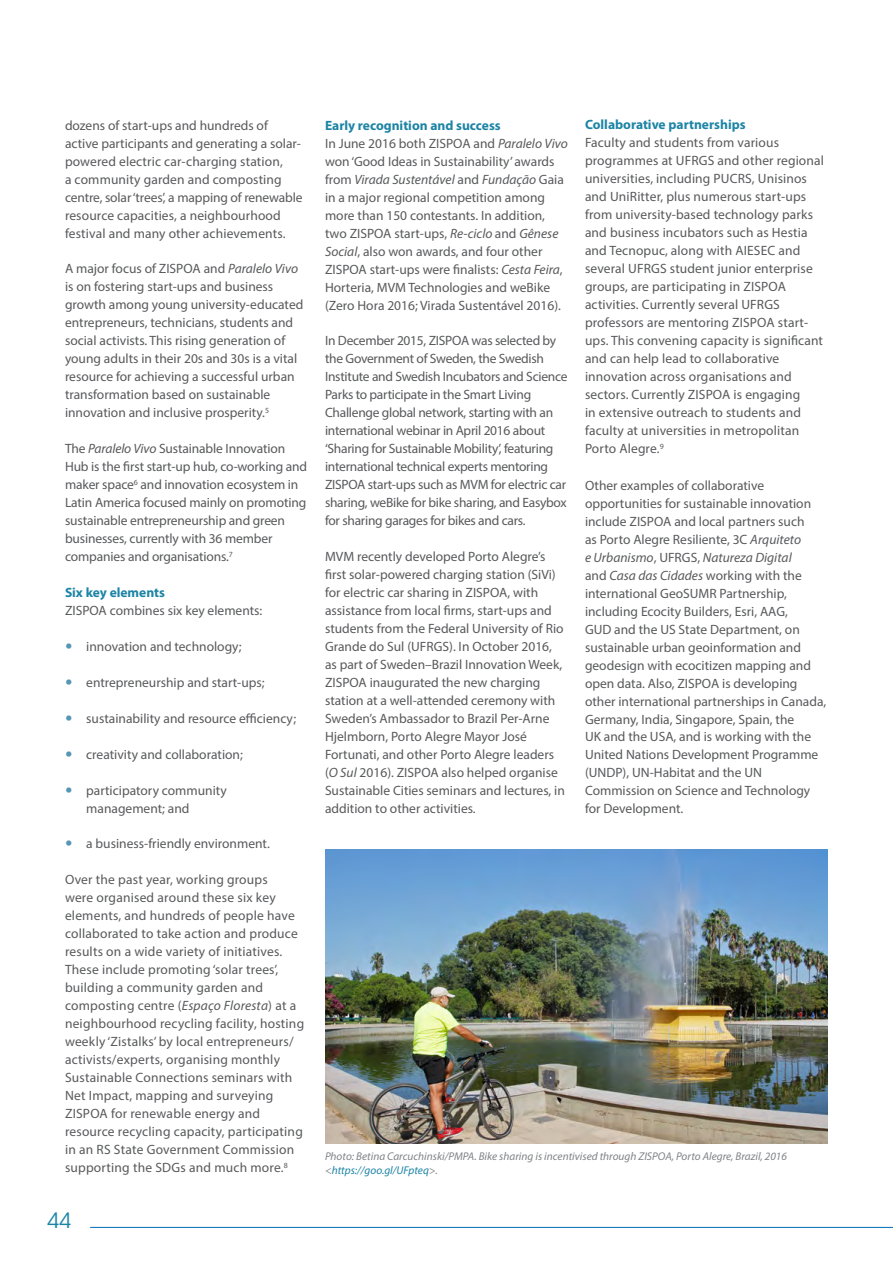
<style>
.page{position:relative;width:893px;height:1263px;background:#fff}
.page>*{position:absolute;margin:0;border:0;box-sizing:border-box;transform-origin:0 0}
.t1{font:21px "ITC Avant Garde Std";color:#1c84a5}
.t2{font:13.5px/18px "Myriad Pro";color:#58595b}
.t3{font:13.5px/18px "Myriad Pro";letter-spacing:-.02em;color:#58595b}
.t4{font:italic 11.25px/13.5px "Myriad Pro";color:#808285}
.s1{font-style:italic}
.s2{font-weight:700;color:#1c84a5}
.s3{color:#1c84a5}
</style>
<div class="page">
<hr style="left:90px;top:1227px;width:803px;height:1px;background:#006bb6">
<img style="left:325px;top:850px;width:503px;height:294px">
<p class="t2" style="left:65px;top:116px;width:239px">dozens of start-ups and hundreds of active participants and generating a solar&shy;powered electric car-charging station,<br>a community garden and composting centre, solar ‘trees’, a mapping of renewable resource capacities, a neighbourhood festival and many other achievements.</p>
<p class="t2" style="left:65px;top:260px;width:240px">A major focus of ZISPOA and <span class="s1">Paralelo Vivo </span>is on fostering start-ups and business growth among young university-educated entrepreneurs, technicians, students and social activists. This rising generation of young adults in their 20s and 30s is a vital resource for achieving a successful urban transformation based on sustainable innovation and inclusive prosperity.<sup>5</sup></p>
<p class="t2" style="left:65px;top:440px;width:244px">The <span class="s1">Paralelo Vivo</span> Sustainable Innovation Hub is the first start-up hub, co-working and maker space<sup>6</sup> and innovation ecosystem in Latin America focused mainly on promoting sustainable entrepreneurship and green businesses, currently with 36 member companies and organisations.<sup>7</sup></p>
<p class="t2" style="left:65px;top:583px;width:199px"><span class="s2">Six key elements<br></span>ZISPOA combines six key elements:</p>
<p class="t2" style="left:86px;top:637px;width:157px">innovation and technology;</p>
<p class="t2" style="left:86px;top:673px;width:180px">entrepreneurship and start-ups;</p>
<p class="t2" style="left:86px;top:709px;width:211px">sustainability and resource efficiency;</p>
<p class="t2" style="left:86px;top:745px;width:158px">creativity and collaboration;</p>
<p class="t2" style="left:86px;top:781px;width:142px">participatory community management; and</p>
<p class="t2" style="left:86px;top:835px;width:185px">a business-friendly environment.</p>
<p class="t2" style="left:65px;top:870px;width:241px">Over the past year, working groups<br>were organised around these six key elements, and hundreds of people have collaborated to take action and produce results on a wide variety of initiatives.<br>These include promoting ‘solar trees’, building a community garden and composting centre (<span class="s1">Espaço Floresta</span>) at a neighbourhood recycling facility, hosting weekly ‘Zistalks’ by local entrepreneurs/ activists/experts, organising monthly Sustainable Connections seminars with Net Impact, mapping and surveying ZISPOA for renewable energy and resource recycling capacity, participating in an RS State Government Commission supporting the SDGs and much more.<sup>8</sup></p>
<p class="t1" style="left:47px;top:1207px;width:26px">44</p>
<p class="t2" style="left:325px;top:116px;width:244px"><span class="s2">Early recognition and success<br></span>In June 2016 both ZISPOA and <span class="s1">Paralelo Vivo </span>won ‘Good Ideas in Sustainability’ awards from <span class="s1">Virada Sustentável</span> and <span class="s1">Fundação</span> Gaia in a major regional competition among more than 150 contestants. In addition, two ZISPOA start-ups, <span class="s1">Re-ciclo</span> and <span class="s1">Gênese Social</span>, also won awards, and four other ZISPOA start-ups were finalists: <span class="s1">Cesta Feira</span>, Horteria, MVM Technologies and weBike (Zero Hora 2016; Virada Sustentável 2016).</p>
<p class="t3" style="left:325px;top:332px;width:244px">In December 2015, ZISPOA was selected by the Government of Sweden, the Swedish Institute and Swedish Incubators and Science Parks to participate in the Smart Living Challenge global network, starting with an international webinar in April 2016 about ‘Sharing for Sustainable Mobility’, featuring international technical experts mentoring ZISPOA start-ups such as MVM for electric car sharing, weBike for bike sharing, and Easybox for sharing garages for bikes and cars.</p>
<p class="t2" style="left:325px;top:547px;width:241px">MVM recently developed Porto Alegre’s first solar-powered charging station (SiVi) for electric car sharing in ZISPOA, with assistance from local firms, start-ups and students from the Federal University of Rio Grande do Sul (UFRGS). In October 2016, as part of Sweden–Brazil Innovation Week, ZISPOA inaugurated the new charging station at a well-attended ceremony with Sweden’s Ambassador to Brazil Per-Arne Hjelmborn, Porto Alegre Mayor José Fortunati, and other Porto Alegre leaders (<span class="s1">O Sul</span> 2016). ZISPOA also helped organise Sustainable Cities seminars and lectures, in addition to other activities.</p>
<p class="t2" style="left:585px;top:116px;width:240px"><span class="s2">Collaborative partnerships<br></span>Faculty and students from various programmes at UFRGS and other regional universities, including PUCRS, Unisinos and UniRitter, plus numerous start-ups from university-based technology parks and business incubators such as Hestia and Tecnopuc, along with AIESEC and several UFRGS student junior enterprise groups, are participating in ZISPOA activities. Currently several UFRGS professors are mentoring ZISPOA start&shy;ups. This convening capacity is significant and can help lead to collaborative innovation across organisations and sectors. Currently ZISPOA is engaging<br>in extensive outreach to students and faculty at universities in metropolitan Porto Alegre.<sup>9</sup></p>
<p class="t2" style="left:585px;top:476px;width:243px">Other examples of collaborative opportunities for sustainable innovation include ZISPOA and local partners such<br>as Porto Alegre Resiliente, 3C <span class="s1">Arquiteto<br>e Urbanismo</span>, UFRGS, <span class="s1">Natureza Digital<br></span>and <span class="s1">Casa das Cidades</span> working with the international GeoSUMR Partnership, including Ecocity Builders, Esri, AAG,<br>GUD and the US State Department, on sustainable urban geoinformation and geodesign with ecocitizen mapping and open data. Also, ZISPOA is developing other international partnerships in Canada, Germany, India, Singapore, Spain, the<br>UK and the USA, and is working with the United Nations Development Programme (UNDP), UN-Habitat and the UN Commission on Science and Technology for Development.</p>
<p class="t4" style="left:325px;top:1149px;width:463px">Photo: Betina Carcuchinski/PMPA. Bike sharing is incentivised through ZISPOA, Porto Alegre, Brazil, 2016 &lt;<span class="s3">https://goo.gl/UFpteq</span>&gt;.</p>
</div>
